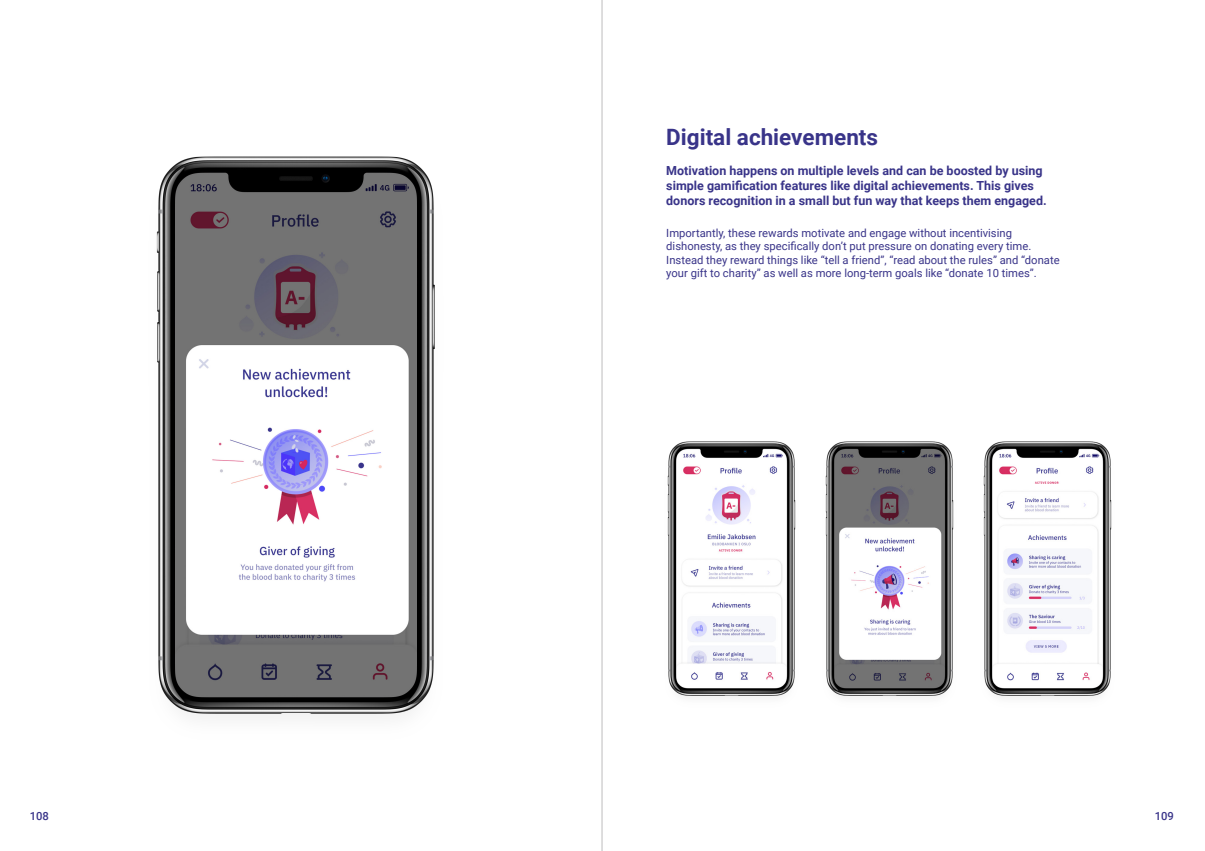
<style>
.page{position:relative;width:1205px;height:851px;background:#fff}
.page>*{position:absolute;margin:0;border:0;box-sizing:border-box;transform-origin:0 0}
.t1{font:700 22.5px "Roboto";color:#393489}
.Paragraph_Blue{font:700 12.5px/15px "Roboto";color:#393489}
.Paragraph_Blue-2{font:11.25px/13.5px "Roboto";color:#393489}
.t2{font:500 11.25px "Roboto";color:#393489}
</style>
<div class="page">
<hr style="left:602px;top:0;width:1px;height:850px;background:#231f20">
<img style="left:156px;top:156px;width:279px;height:562px">
<img style="left:667px;top:441px;width:125px;height:256px">
<img style="left:792px;top:441px;width:157px;height:256px">
<img style="left:949px;top:441px;width:163px;height:256px">
<p class="t1" style="left:666px;top:121px;width:213px">Digital achievements</p>
<p class="Paragraph_Blue" style="left:666px;top:163px;width:382px">Motivation happens on multiple levels and can be boosted by using simple gamification features like digital achievements. This gives donors recognition in a small but fun way that keeps them engaged.</p>
<p class="Paragraph_Blue-2" style="left:666px;top:225px;width:395px">Importantly, these rewards motivate and engage without incentivising dishonesty, as they specifically don’t put pressure on donating every time.<br>Instead they reward things like “tell a friend”, “read about the rules” and “donate your gift to charity” as well as more long-term goals like “donate 10 times”.</p>
<p class="t2" style="left:30px;top:808px;width:21px">108</p>
<p class="t2" style="left:1155px;top:808px;width:21px">109</p>
</div>
